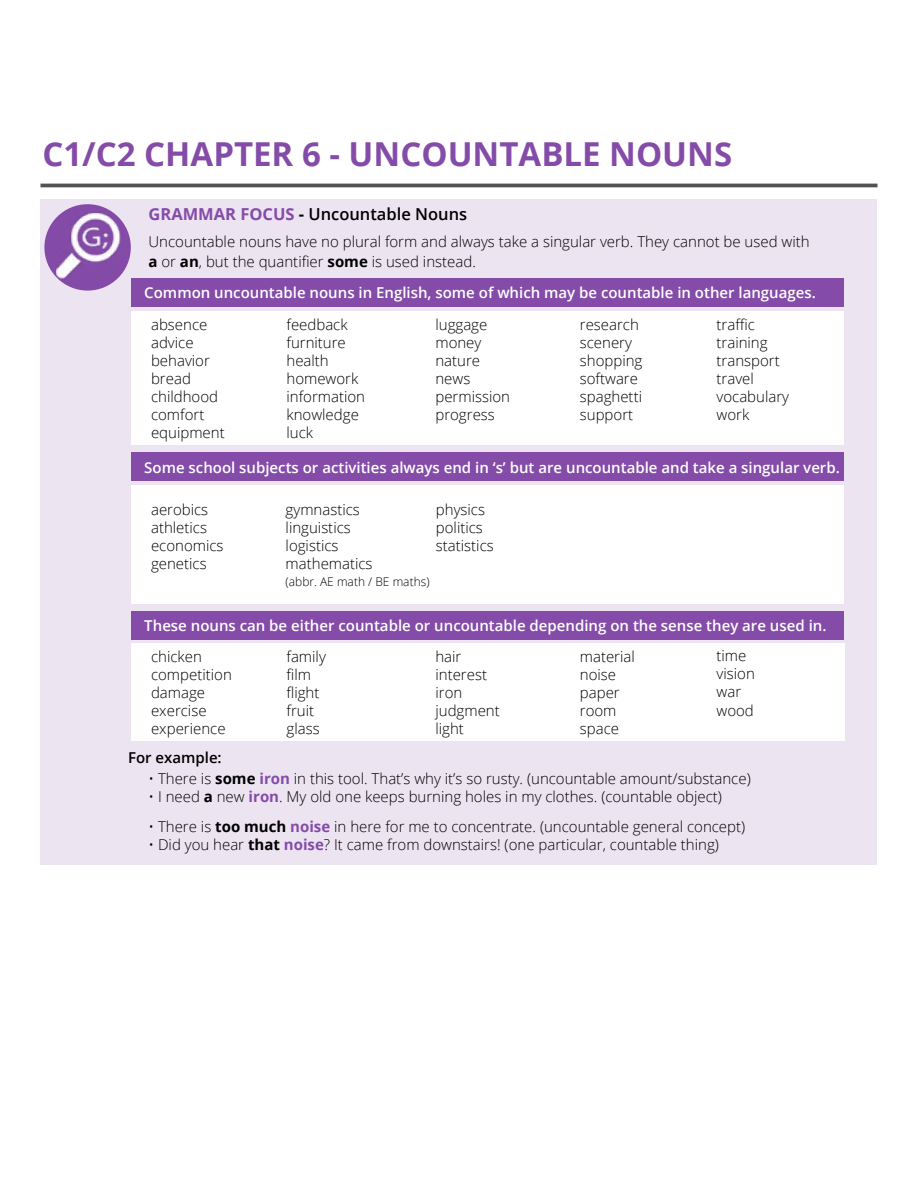
<style>
.page{position:relative;width:918px;height:1188px;background:#fff}
.page>*{position:absolute;margin:0;border:0;box-sizing:border-box;transform-origin:0 0}
.t1{font:700 33px "Open Sans";color:#844ca8}
.t2{font:600 16.5px "Open Sans";color:#000}
.t3{font:300 15px/18px "Open Sans";color:#000}
.t4{font:600 15px "Open Sans";color:#fff}
.t5{font:600 15px "Open Sans";color:#000}
.t6{font:300 12px "Open Sans";color:#000}
.s1{font-weight:700;color:#844ca8}
.s2{font-weight:700}
</style>
<div class="page">
<hr style="left:40px;top:184px;width:838px;height:3px;background:#535353">
<div style="left:40px;top:200px;width:838px;height:665px;background:#ede4f2"></div>
<img style="left:44px;top:204px;width:87px;height:85px">
<div style="left:131px;top:453px;width:712px;height:28px;background:#844ca8"></div>
<div style="left:131px;top:279px;width:712px;height:28px;background:#844ca8"></div>
<div style="left:131px;top:611px;width:712px;height:28px;background:#844ca8"></div>
<div style="left:266px;top:311px;width:156px;height:134px;background:#fff"></div>
<div style="left:560px;top:311px;width:146px;height:134px;background:#fff"></div>
<div style="left:696px;top:311px;width:147px;height:134px;background:#fff"></div>
<div style="left:131px;top:311px;width:146px;height:134px;background:#fff"></div>
<div style="left:266px;top:644px;width:162px;height:97px;background:#fff"></div>
<div style="left:415px;top:644px;width:149px;height:97px;background:#fff"></div>
<div style="left:560px;top:644px;width:148px;height:97px;background:#fff"></div>
<div style="left:696px;top:644px;width:149px;height:97px;background:#fff"></div>
<div style="left:131px;top:644px;width:143px;height:97px;background:#fff"></div>
<div style="left:415px;top:311px;width:149px;height:134px;background:#fff"></div>
<div style="left:131px;top:486px;width:712px;height:118px;background:#fff"></div>
<h1 class="t1" style="left:42px;top:130px;width:691px">C1/C2 CHAPTER 6 - UNCOUNTABLE NOUNS</h1>
<p class="t2" style="left:148px;top:203px;width:320px"><span class="s1">GRAMMAR FOCUS</span> <span class="s2">-</span> Uncountable Nouns</p>
<p class="t3" style="left:148px;top:232px;width:663px;line-height:19.5px">Uncountable nouns have no plural form and always take a singular verb. They cannot be used with <span class="s2">a</span> or <span class="s2">an</span>, but the quantifier <span class="s2">some</span> is used instead.</p>
<p class="t4" style="left:144px;top:283px;width:673px">Common uncountable nouns in English, some of which may be countable in other languages.</p>
<p class="t3" style="left:151px;top:315px;width:75px">absence advice behavior bread childhood comfort equipment</p>
<p class="t3" style="left:287px;top:315px;width:80px">feedback furniture health homework information knowledge luck</p>
<p class="t3" style="left:580px;top:315px;width:64px">research scenery shopping software spaghetti support</p>
<p class="t3" style="left:717px;top:315px;width:74px">traffic training transport travel vocabulary work</p>
<p class="t3" style="left:435px;top:315px;width:76px">luggage money nature news permission progress</p>
<p class="t4" style="left:144px;top:457px;width:697px">Some school subjects or activities always end in ‘s’ but are uncountable and take a singular verb.</p>
<p class="t3" style="left:151px;top:500px;width:59px">aerobics</p>
<p class="t3" style="left:286px;top:500px;width:76px">gymnastics</p>
<p class="t3" style="left:436px;top:500px;width:51px">physics</p>
<p class="t3" style="left:151px;top:518px;width:57px">athletics</p>
<p class="t3" style="left:286px;top:518px;width:67px">linguistics</p>
<p class="t3" style="left:436px;top:518px;width:49px">politics</p>
<p class="t3" style="left:151px;top:536px;width:74px">economics</p>
<p class="t3" style="left:286px;top:536px;width:54px">logistics</p>
<p class="t3" style="left:436px;top:536px;width:59px">statistics</p>
<p class="t3" style="left:151px;top:554px;width:57px">genetics</p>
<p class="t3" style="left:286px;top:554px;width:89px">mathematics</p>
<p class="t6" style="left:286px;top:573px;width:146px">(abbr. AE math / BE maths)</p>
<p class="t4" style="left:144px;top:615px;width:684px">These nouns can be either countable or uncountable depending on the sense they are used in.</p>
<p class="t3" style="left:151px;top:647px;width:82px">chicken competition damage exercise experience</p>
<p class="t3" style="left:287px;top:647px;width:41px">family film flight fruit glass</p>
<p class="t3" style="left:435px;top:647px;width:66px">hair interest iron judgment light</p>
<p class="t3" style="left:580px;top:647px;width:57px">material noise paper room space</p>
<p class="t3" style="left:717px;top:646px;width:40px">time vision war</p>
<p class="t3" style="left:717px;top:701px;width:39px">wood</p>
<p class="t5" style="left:128px;top:747px;width:95px">For example:</p>
<p class="t3" style="left:148px;top:769px;width:604px">• There is <span class="s2">some</span> <span class="s1">iron</span> in this tool. That’s why it’s so rusty. (uncountable amount/substance)</p>
<p class="t3" style="left:148px;top:787px;width:575px">• I need <span class="s2">a</span> new <span class="s1">iron</span>. My old one keeps burning holes in my clothes. (countable object)</p>
<p class="t3" style="left:148px;top:817px;width:598px">• There is <span class="s2">too much</span> <span class="s1">noise</span> in here for me to concentrate. (uncountable general concept)</p>
<p class="t3" style="left:149px;top:835px;width:572px">• Did you hear <span class="s2">that</span> <span class="s1">noise</span>? It came from downstairs! (one particular, countable thing)</p>
</div>
